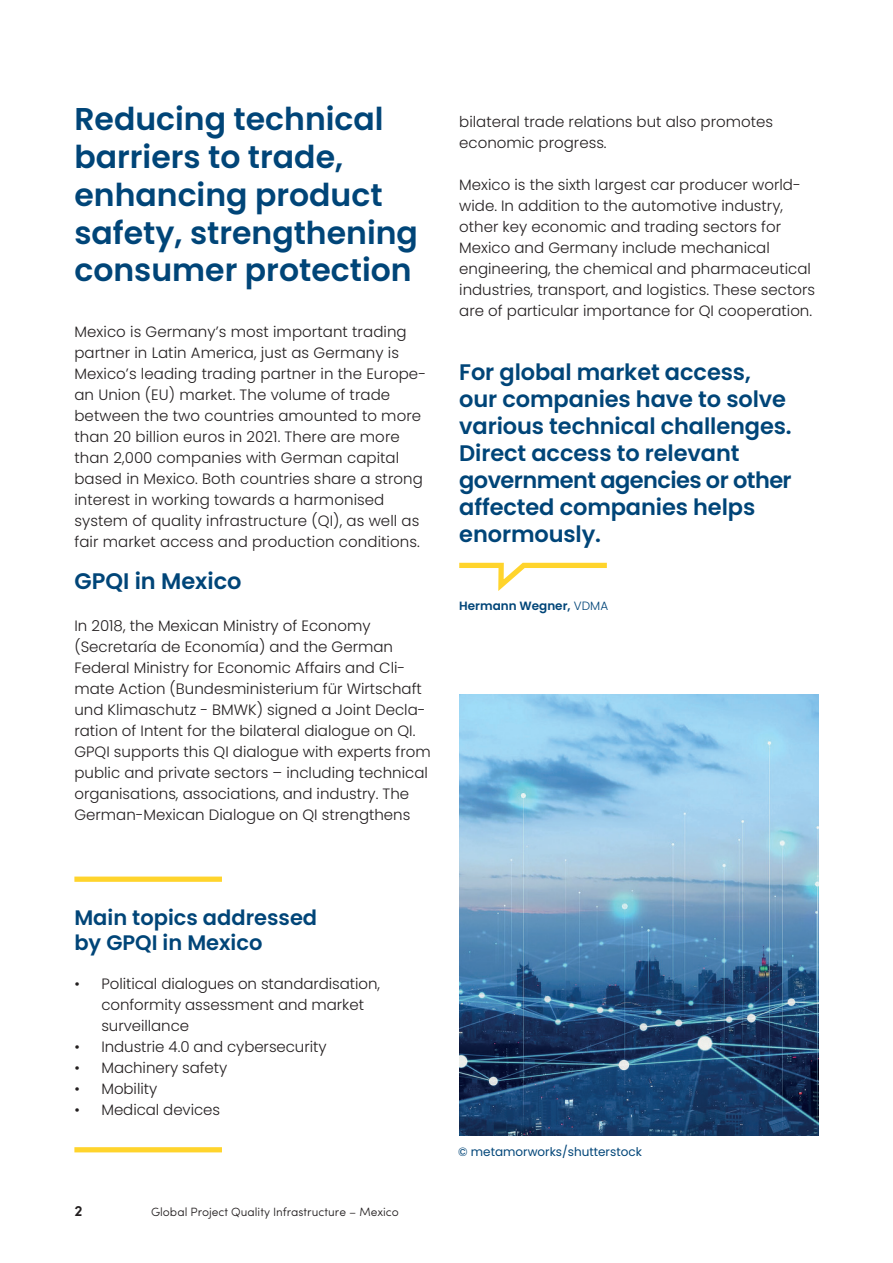
<style>
.page{position:relative;width:893px;height:1263px;background:#fff}
.page>*{position:absolute;margin:0;border:0;box-sizing:border-box;transform-origin:0 0}
.t1{font:600 31.5px/37.8px "Poppins";color:#004578}
.t2{font:600 22.5px/27px "Poppins";letter-spacing:-.005em;color:#004578}
.t3{font:600 21px/25.2px "Poppins";color:#004578}
.t4{font:300 15px/21px "Poppins";color:#231f20}
.t5{font:600 15px "Sofia Pro";color:#231f20}
.t6{font:300 12px "Sofia Pro";color:#231f20}
.t7{font:12px "Poppins";color:#004578}
.t8{font:600 12px "Poppins";color:#004578}
.s1{font-weight:300}
</style>
<div class="page">
<svg style="left:459px;top:562px;width:148px;height:29px"></svg>
<div style="left:74px;top:876px;width:148px;height:6px;background:#ffd42c"></div>
<div style="left:74px;top:1147px;width:148px;height:5px;background:#ffd42c"></div>
<img style="left:459px;top:694px;width:360px;height:441px">
<h1 class="t1" style="left:74px;top:100px;width:345px">Reducing technical barriers to trade, enhancing product safety, strengthening consumer protection</h1>
<p class="t4" style="left:74px;top:321px;width:353px">Mexico is Germany’s most important trading partner in Latin America, just as Germany is Mexico’s leading trading partner in the Europe&shy;an Union (EU) market. The volume of trade between the two countries amounted to more than 20 billion euros in 2021. There are more than 2,000 companies with German capital based in Mexico. Both countries share a strong interest in working towards a harmonised system of quality infrastructure (QI), as well as fair market access and production conditions.</p>
<h2 class="t2" style="left:74px;top:568px;width:169px">GPQI in Mexico</h2>
<p class="t4" style="left:74px;top:615px;width:358px">In 2018, the Mexican Ministry of Economy (Secretaría de Economía) and the German Federal Ministry for Economic Affairs and Cli&shy;mate Action (Bundesministerium für Wirtschaft und Klimaschutz - BMWK) signed a Joint Decla&shy;ration of Intent for the bilateral dialogue on QI.<br>GPQI supports this QI dialogue with experts from public and private sectors – including technical organisations, associations, and industry. The German-Mexican Dialogue on QI strengthens</p>
<p class="t4" style="left:459px;top:111px;width:315px">bilateral trade relations but also promotes economic progress.</p>
<p class="t4" style="left:459px;top:174px;width:357px">Mexico is the sixth largest car producer world&shy;wide. In addition to the automotive industry, other key economic and trading sectors for Mexico and Germany include mechanical engineering, the chemical and pharmaceutical industries, transport, and logistics. These sectors are of particular importance for QI cooperation.</p>
<h2 class="t2" style="left:459px;top:358px;width:334px">For global market access, our companies have to solve various technical challenges.<br>Direct access to relevant government agencies or other affected companies helps enormously.</h2>
<p class="t8" style="left:459px;top:599px;width:150px">Hermann Wegner, <span class="s1">VDMA</span></p>
<h3 class="t3" style="left:74px;top:905px;width:244px">Main topics addressed by GPQI in Mexico</h3>
<p class="t4" style="left:101px;top:974px;width:280px;text-indent:-27px">• Political dialogues on standardisation, conformity assessment and market surveillance</p>
<p class="t4" style="left:74px;top:1037px;width:254px">• Industrie 4.0 and cybersecurity</p>
<p class="t4" style="left:74px;top:1058px;width:154px">• Machinery safety</p>
<p class="t4" style="left:74px;top:1079px;width:84px">• Mobility</p>
<p class="t4" style="left:74px;top:1100px;width:147px">• Medical devices</p>
<p class="t5" style="left:74px;top:1199px;width:10px">2</p>
<p class="t6" style="left:151px;top:1202px;width:249px">Global Project Quality Infrastructure – Mexico</p>
<p class="t7" style="left:458px;top:1145px;width:185px">© metamorworks/shutterstock</p>
</div>
